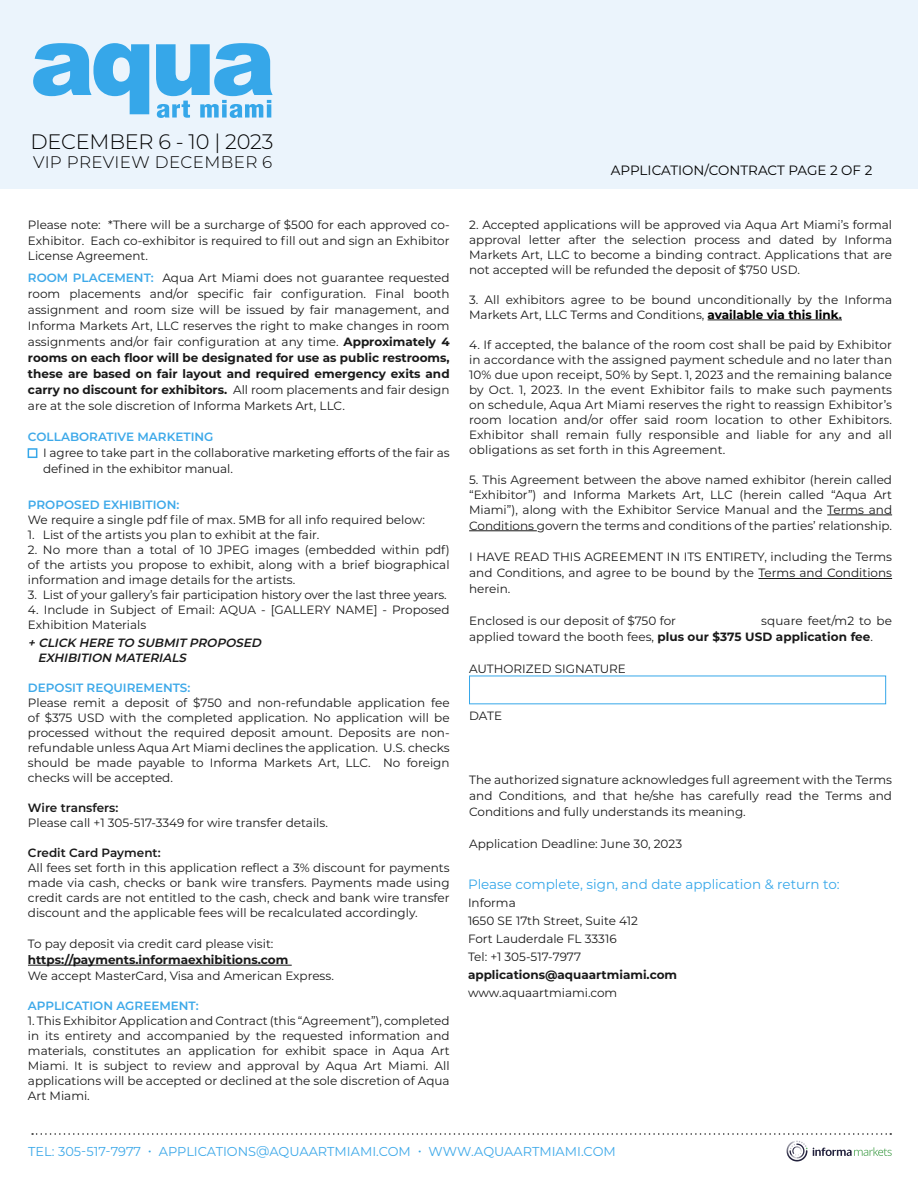
<style>
.page{position:relative;width:918px;height:1188px;background:#fff}
.page>*{position:absolute;margin:0;border:0;box-sizing:border-box;transform-origin:0 0}
.t1{font:300 20.85px "Montserrat";letter-spacing:-.015em;color:#000}
.t2{font:300 16.8px "Montserrat";letter-spacing:.02em;color:#000}
.t3{font:13.5px "Montserrat";color:#36a7e9}
.t4{font:13.5px "Montserrat";color:#000}
.t5{font:12.9px "Montserrat";color:#3ea9e9}
.t6{font:12px/15px "Montserrat";color:#191919;text-align:justify}
.t7{font:600 12px "Montserrat";color:#3ea9e9}
.t8{font:700 12px "Montserrat";color:#191919}
.t9{font:italic 600 12px/15px "Montserrat";color:#191919}
.t10{font:600 12px "Montserrat";color:#191919}
.s1{font-weight:600;color:#3ea9e9}
.s2{font-weight:700}
.s3{color:#36a7e9}
.s4{font-weight:700;color:#000}
</style>
<div class="page">
<svg style="left:32px;top:1133px;width:859px;height:2px"></svg>
<svg style="left:787px;top:1141px;width:105px;height:20px"></svg>
<div style="left:0;top:0;width:918px;height:189px;background:#ebf4fc"></div>
<hr style="left:28px;top:965px;width:264px;height:1px;background:#191919">
<hr style="left:708px;top:320px;width:134px;height:1px;background:#191919">
<hr style="left:827px;top:515px;width:65px;height:1px;background:#191919">
<hr style="left:469px;top:530px;width:68px;height:1px;background:#191919">
<hr style="left:758px;top:578px;width:134px;height:1px;background:#191919">
<svg style="left:33px;top:43px;width:116px;height:71px"></svg>
<svg style="left:156px;top:43px;width:117px;height:75px"></svg>
<h1 class="t1" style="left:31px;top:127px;width:244px">DECEMBER 6 - 10 | 2023</h1>
<h2 class="t2" style="left:33px;top:151px;width:241px">VIP PREVIEW DECEMBER 6</h2>
<p class="t6" style="left:28px;top:216px;width:423px;line-height:15.9px">Please note: *There will be a surcharge of $500 for each approved co-Exhibitor. Each co-exhibitor is required to fill out and sign an Exhibitor License Agreement.</p>
<p class="t6" style="left:28px;top:270px;width:423px;line-height:15.9px"><span class="s1">ROOM PLACEMENT:</span> Aqua Art Miami does not guarantee requested room placements and/or specific fair configuration. Final booth assignment and room size will be issued by fair management, and Informa Markets Art, LLC reserves the right to make changes in room assignments and/or fair configuration at any time. <span class="s2">Approximately 4 rooms on each floor will be designated for use as public restrooms, these are based on fair layout and required emergency exits and carry no discount for exhibitors.</span> All room placements and fair design are at the sole discretion of Informa Markets Art, LLC.</p>
<p class="t7" style="left:28px;top:429px;width:187px">COLLABORATIVE MARKETING</p>
<p class="t6" style="left:43px;top:445px;width:408px;line-height:15.9px;text-indent:-15px"><span class="s3">■</span> I agree to take part in the collaborative marketing efforts of the fair as defined in the exhibitor manual.</p>
<p class="t7" style="left:28px;top:496px;width:153px">PROPOSED EXHIBITION:</p>
<p class="t6" style="left:28px;top:512px;width:398px">We require a single pdf file of max. 5MB for all info required below:</p>
<p class="t6" style="left:28px;top:527px;width:293px">1. List of the artists you plan to exhibit at the fair.</p>
<p class="t6" style="left:28px;top:542px;width:423px">2. No more than a total of 10 JPEG images (embedded within pdf) of the artists you propose to exhibit, along with a brief biographical information and image details for the artists.</p>
<p class="t6" style="left:28px;top:587px;width:420px">3. List of your gallery’s fair participation history over the last three years.</p>
<p class="t6" style="left:28px;top:602px;width:423px">4. Include in Subject of Email: AQUA - [GALLERY NAME] - Proposed<br>Exhibition Materials</p>
<p class="t9" style="left:38px;top:635px;width:228px;text-indent:-10px">+ CLICK HERE TO SUBMIT PROPOSED<br>EXHIBITION MATERIALS</p>
<p class="t7" style="left:28px;top:679px;width:164px">DEPOSIT REQUIREMENTS:</p>
<p class="t6" style="left:28px;top:695px;width:423px">Please remit a deposit of $750 and non-refundable application fee of $375 USD with the completed application. No application will be processed without the required deposit amount. Deposits are non&shy;refundable unless Aqua Art Miami declines the application. U.S. checks should be made payable to Informa Markets Art, LLC. No foreign checks will be accepted.</p>
<p class="t10" style="left:28px;top:799px;width:92px">Wire transfers:</p>
<p class="t6" style="left:28px;top:815px;width:301px">Please call +1 305-517-3349 for wire transfer details.</p>
<p class="t10" style="left:28px;top:844px;width:134px">Credit Card Payment:</p>
<p class="t6" style="left:28px;top:860px;width:423px">All fees set forth in this application reflect a 3% discount for payments made via cash, checks or bank wire transfers. Payments made using credit cards are not entitled to the cash, check and bank wire transfer discount and the applicable fees will be recalculated accordingly.</p>
<p class="t6" style="left:28px;top:936px;width:247px">To pay deposit via credit card please visit:</p>
<p class="t8" style="left:28px;top:951px;width:262px">https://payments.informaexhibitions.com</p>
<p class="t6" style="left:28px;top:968px;width:307px">We accept MasterCard, Visa and American Express.</p>
<p class="t7" style="left:28px;top:997px;width:172px">APPLICATION AGREEMENT:</p>
<p class="t6" style="left:28px;top:1013px;width:423px">1. This Exhibitor Application and Contract (this “Agreement”), completed in its entirety and accompanied by the requested information and materials, constitutes an application for exhibit space in Aqua Art Miami. It is subject to review and approval by Aqua Art Miami. All applications will be accepted or declined at the sole discretion of Aqua Art Miami.</p>
<p class="t4" style="left:611px;top:161px;width:263px">APPLICATION/CONTRACT PAGE 2 OF 2</p>
<p class="t6" style="left:469px;top:217px;width:425px">2. Accepted applications will be approved via Aqua Art Miami’s formal approval letter after the selection process and dated by Informa Markets Art, LLC to become a binding contract. Applications that are not accepted will be refunded the deposit of $750 USD.</p>
<p class="t6" style="left:469px;top:292px;width:425px">3. All exhibitors agree to be bound unconditionally by the Informa<br>Markets Art, LLC Terms and Conditions, <span class="s4">available via this link</span><span class="s2">.</span></p>
<p class="t6" style="left:469px;top:337px;width:425px">4. If accepted, the balance of the room cost shall be paid by Exhibitor in accordance with the assigned payment schedule and no later than 10% due upon receipt, 50% by Sept. 1, 2023 and the remaining balance by Oct. 1, 2023. In the event Exhibitor fails to make such payments on schedule, Aqua Art Miami reserves the right to reassign Exhibitor’s room location and/or offer said room location to other Exhibitors.<br>Exhibitor shall remain fully responsible and liable for any and all obligations as set forth in this Agreement.</p>
<p class="t6" style="left:469px;top:471px;width:425px">5. This Agreement between the above named exhibitor (herein called “Exhibitor”) and Informa Markets Art, LLC (herein called “Aqua Art Miami”), along with the Exhibitor Service Manual and the Terms and Conditions govern the terms and conditions of the parties’ relationship.</p>
<p class="t6" style="left:469px;top:549px;width:425px;line-height:15.9px">I HAVE READ THIS AGREEMENT IN ITS ENTIRETY, including the Terms and Conditions, and agree to be bound by the Terms and Conditions herein.</p>
<p class="t6" style="left:469px;top:613px;width:208px">Enclosed is our deposit of $750 for</p>
<p class="t6" style="left:469px;top:612px;width:424px;line-height:15.9px;text-indent:292px">square feet/m2 to be applied toward the booth fees, <span class="s2">plus our $375 USD application fee</span>.</p>
<p class="t6" style="left:469px;top:661px;width:158px">AUTHORIZED SIGNATURE</p>
<p class="t6" style="left:469px;top:708px;width:34px">DATE</p>
<p class="t6" style="left:469px;top:771px;width:425px;line-height:15.9px">The authorized signature acknowledges full agreement with the Terms and Conditions, and that he/she has carefully read the Terms and Conditions and fully understands its meaning.</p>
<p class="t6" style="left:469px;top:835px;width:214px">Application Deadline: June 30, 2023</p>
<p class="t3" style="left:468px;top:875px;width:373px">Please complete, sign, and date application &amp; return to:</p>
<p class="t6" style="left:468px;top:893px;width:172px;line-height:18px;text-align:left">Informa<br>1650 SE 17th Street, Suite 412<br>Fort Lauderdale FL 33316<br>Tel: +1 305-517-7977</p>
<p class="t8" style="left:468px;top:966px;width:211px">applications@aquaartmiami.com</p>
<p class="t6" style="left:468px;top:985px;width:151px">www.aquaartmiami.com</p>
<p class="t5" style="left:28px;top:1142px;width:589px"><span class="s3">T</span>EL: 305-517-7977 <span class="s3">•</span> APPLICATIONS@AQUAARTMIAMI.COM <span class="s3">•</span> WWW.AQUAARTMIAMI.COM</p>
</div>
